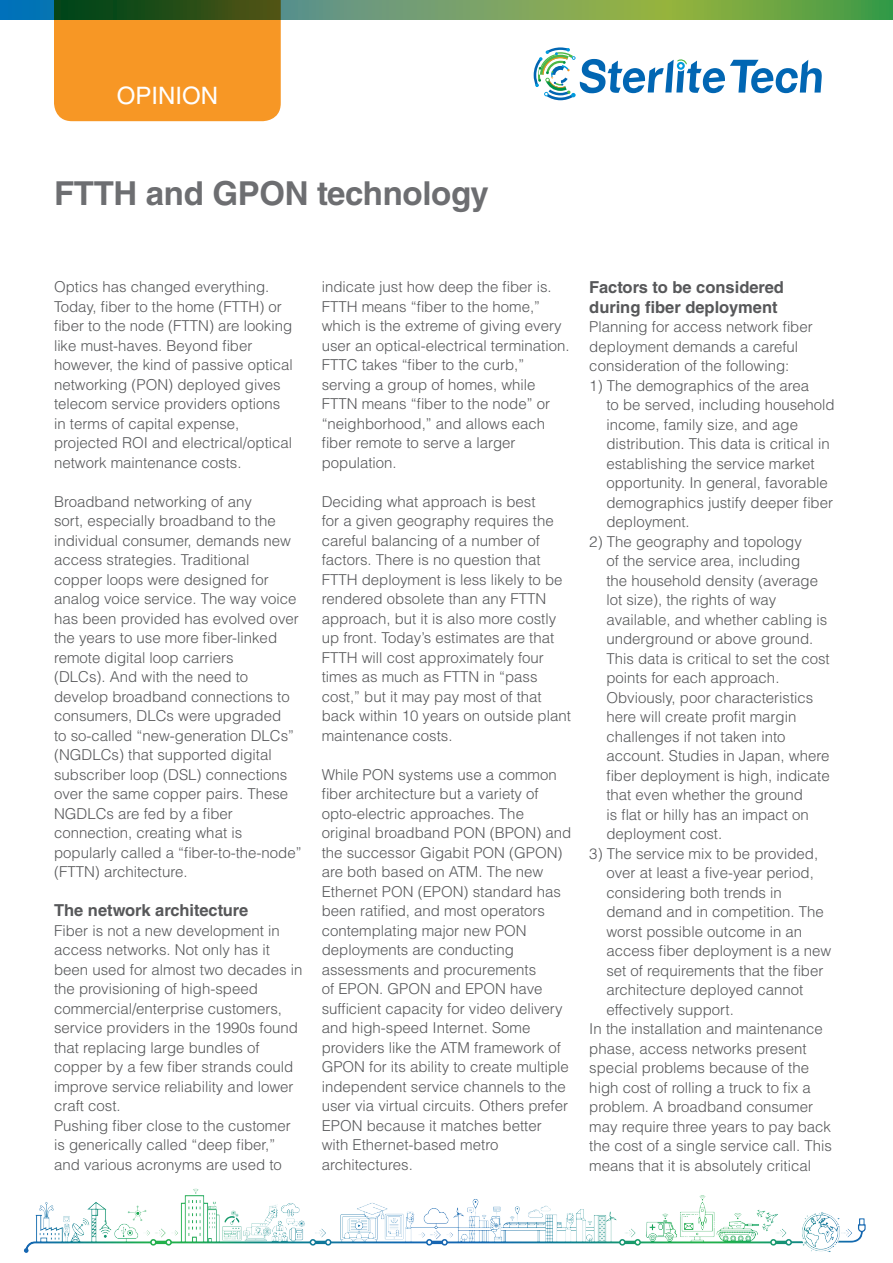
<style>
.page{position:relative;width:893px;height:1263px;background:#fff}
.page>*{position:absolute;margin:0;border:0;box-sizing:border-box;transform-origin:0 0}
.t1{font:700 33px "Helvetica LT Std";letter-spacing:-.01em;color:#6d6e71}
.t2{font:24px "Helvetica LT Std";color:#fff}
.t3{font:700 16.5px/19.5px "Helvetica LT Std";color:#57585a}
.t4{font:300 15px/19.5px "Helvetica LT Std";color:#57585a}
</style>
<div class="page">
<img style="left:23px;top:1188px;width:843px;height:65px">
<svg style="left:534px;top:47px;width:288px;height:53px"></svg>
<div style="left:54px;top:20px;width:227px;height:101px;background:#f79725"></div>
<svg style="left:1px;top:0;width:891px;height:20px;background:#588a4e"></svg>
<h2 class="t2" style="left:117px;top:82px;width:103px">OPINION</h2>
<h1 class="t1" style="left:54px;top:174px;width:436px">FTTH and GPON technology</h1>
<p class="t4" style="left:54px;top:277px;width:240px">Optics has changed everything.<br>Today, fiber to the home (FTTH) or fiber to the node (FTTN) are looking like must-haves. Beyond fiber however, the kind of passive optical networking (PON) deployed gives telecom service providers options in terms of capital expense, projected ROI and electrical/optical network maintenance costs.</p>
<p class="t4" style="left:54px;top:491px;width:249px">Broadband networking of any<br>sort, especially broadband to the individual consumer, demands new access strategies. Traditional<br>copper loops were designed for analog voice service. The way voice has been provided has evolved over the years to use more fiber-linked remote digital loop carriers<br>(DLCs). And with the need to develop broadband connections to consumers, DLCs were upgraded<br>to so-called “new-generation DLCs” (NGDLCs) that supported digital subscriber loop (DSL) connections over the same copper pairs. These<br>NGDLCs are fed by a fiber connection, creating what is popularly called a “fiber-to-the-node” (FTTN) architecture.</p>
<p class="t3" style="left:54px;top:900px;width:196px">The network architecture</p>
<p class="t4" style="left:54px;top:920px;width:250px">Fiber is not a new development in access networks. Not only has it been used for almost two decades in the provisioning of high-speed commercial/enterprise customers, service providers in the 1990s found that replacing large bundles of copper by a few fiber strands could improve service reliability and lower craft cost.<br>Pushing fiber close to the customer is generically called “deep fiber,” and various acronyms are used to</p>
<p class="t4" style="left:322px;top:277px;width:249px">indicate just how deep the fiber is.<br>FTTH means “fiber to the home,” which is the extreme of giving every user an optical-electrical termination.<br>FTTC takes “fiber to the curb,” serving a group of homes, while<br>FTTN means “fiber to the node” or “neighborhood,” and allows each fiber remote to serve a larger population.</p>
<p class="t4" style="left:322px;top:491px;width:251px">Deciding what approach is best<br>for a given geography requires the careful balancing of a number of factors. There is no question that<br>FTTH deployment is less likely to be rendered obsolete than any FTTN approach, but it is also more costly up front. Today’s estimates are that<br>FTTH will cost approximately four times as much as FTTN in “pass cost,” but it may pay most of that back within 10 years on outside plant maintenance costs.</p>
<p class="t4" style="left:322px;top:764px;width:251px">While PON systems use a common fiber architecture but a variety of opto-electric approaches. The original broadband PON (BPON) and the successor Gigabit PON (GPON) are both based on ATM. The new<br>Ethernet PON (EPON) standard has been ratified, and most operators contemplating major new PON deployments are conducting assessments and procurements<br>of EPON. GPON and EPON have sufficient capacity for video delivery and high-speed Internet. Some providers like the ATM framework of<br>GPON for its ability to create multiple independent service channels to the user via virtual circuits. Others prefer<br>EPON because it matches better with Ethernet-based metro architectures.</p>
<p class="t3" style="left:589px;top:277px;width:196px">Factors to be considered during fiber deployment</p>
<p class="t4" style="left:589px;top:317px;width:225px">Planning for access network fiber deployment demands a careful consideration of the following:</p>
<p class="t4" style="left:606px;top:375px;width:230px;text-indent:-17px">1) The demographics of the area<br>to be served, including household income, family size, and age distribution. This data is critical in establishing the service market opportunity. In general, favorable demographics justify deeper fiber deployment.</p>
<p class="t4" style="left:606px;top:531px;width:225px;text-indent:-17px">2) The geography and topology<br>of the service area, including<br>the household density (average lot size), the rights of way available, and whether cabling is underground or above ground.<br>This data is critical to set the cost points for each approach.<br>Obviously, poor characteristics here will create profit margin challenges if not taken into account. Studies in Japan, where fiber deployment is high, indicate that even whether the ground<br>is flat or hilly has an impact on deployment cost.</p>
<p class="t4" style="left:589px;top:843px;width:230px">3) The service mix to be provided,</p>
<p class="t4" style="left:606px;top:863px;width:209px">over at least a five-year period,</p>
<p class="t4" style="left:606px;top:882px;width:177px">considering both trends in</p>
<p class="t4" style="left:606px;top:902px;width:219px">demand and in competition. The</p>
<p class="t4" style="left:606px;top:921px;width:197px">worst possible outcome in an</p>
<p class="t4" style="left:606px;top:941px;width:227px">access fiber deployment is a new</p>
<p class="t4" style="left:606px;top:960px;width:219px">set of requirements that the fiber</p>
<p class="t4" style="left:606px;top:980px;width:199px">architecture deployed cannot</p>
<p class="t4" style="left:606px;top:999px;width:129px">effectively support.</p>
<p class="t4" style="left:589px;top:1019px;width:235px">In the installation and maintenance</p>
<p class="t4" style="left:589px;top:1038px;width:219px">phase, access networks present</p>
<p class="t4" style="left:589px;top:1058px;width:221px">special problems because of the</p>
<p class="t4" style="left:589px;top:1077px;width:223px">high cost of rolling a truck to fix a</p>
<p class="t4" style="left:589px;top:1097px;width:225px">problem. A broadband consumer</p>
<p class="t4" style="left:589px;top:1116px;width:243px">may require three years to pay back</p>
<p class="t4" style="left:589px;top:1136px;width:244px">the cost of a single service call. This</p>
<p class="t4" style="left:589px;top:1155px;width:223px">means that it is absolutely critical</p>
</div>
